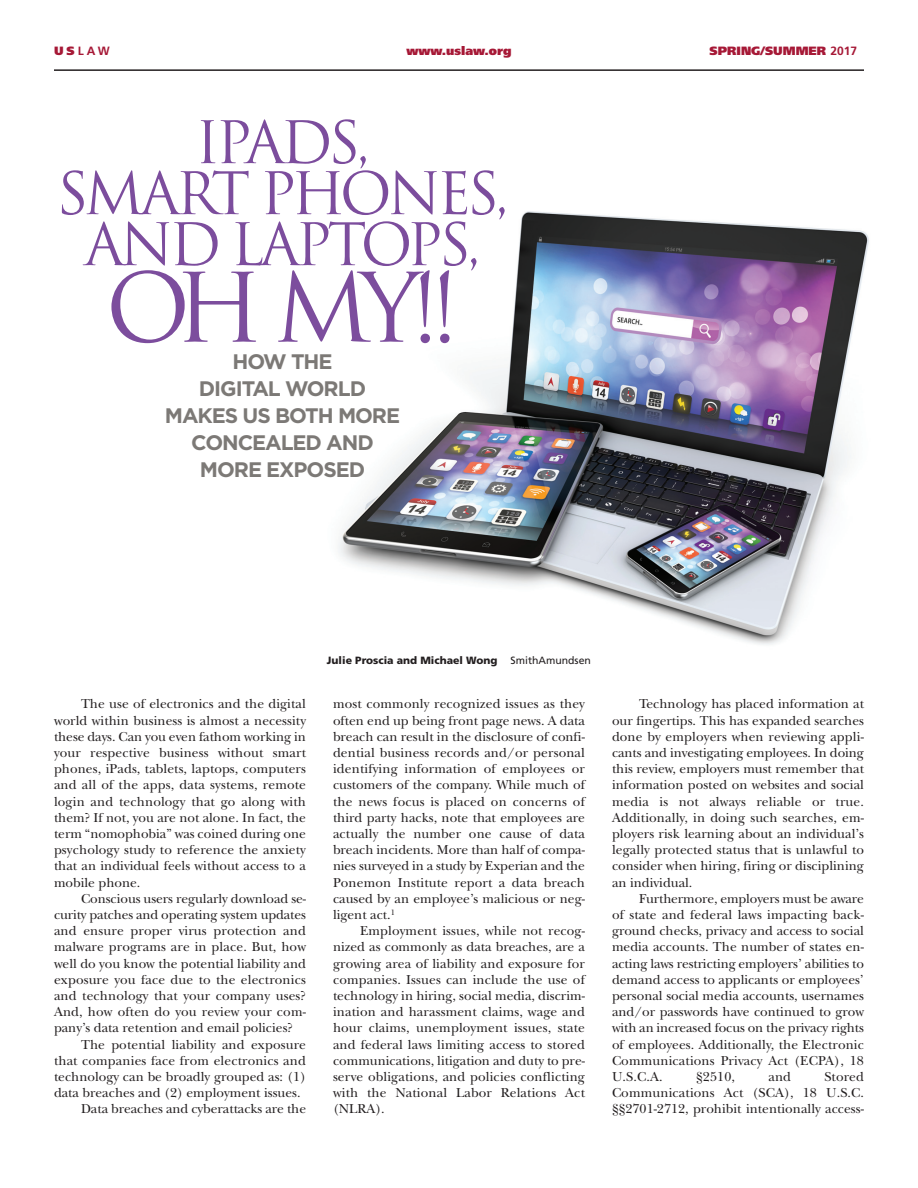
<style>
.page{position:relative;width:918px;height:1188px;background:#fff}
.page>*{position:absolute;margin:0;border:0;box-sizing:border-box;transform-origin:0 0}
.t1{font:93px "Trajan";color:#7c4d9d}
.t2{font:57px/51px "Trajan";letter-spacing:-.08em;color:#7c4d9d;text-align:center}
.t3{font:700 21px/27px "Gotham";letter-spacing:-.05em;color:#7c7976;text-align:center}
.t4{font:13.5px/16.2px "New Baskerville";color:#231f20;text-align:justify}
.t5{font:900 12px "Frutiger";color:#a61836}
.t6{font:700 12px "Frutiger";color:#a61836}
.t7{font:900 10.5px "Frutiger";color:#231f20}
.s1{font-weight:900}
.s2{font-weight:700}
.s3{font-weight:400}
</style>
<div class="page">
<img style="left:338px;top:211px;width:531px;height:434px">
<hr style="left:54px;top:69px;width:810px;height:2px;background:#231f20">
<p class="t6" style="left:54px;top:46px;width:57px"><span class="s1">US</span>LAW</p>
<p class="t5" style="left:406px;top:46px;width:107px">www.uslaw.org</p>
<p class="t5" style="left:709px;top:46px;width:149px">SPRING/SUMMER <span class="s2">2017</span></p>
<h2 class="t2" style="left:56px;top:118px;width:454px">IPADS,<br>SMART PHONES,<br>AND LAPTOPS,</h2>
<h1 class="t1" style="left:106px;top:255px;width:356px">OH MY!!</h1>
<h3 class="t3" style="left:165px;top:349px;width:237px">HOW THE<br>DIGITAL WORLD<br>MAKES US BOTH MORE<br>CONCEALED AND<br>MORE EXPOSED</h3>
<p class="t4" style="left:54px;top:698px;width:254px;text-indent:27px">The use of electronics and the digital world within business is almost a necessity these days. Can you even fathom working in your respective business without smart phones, iPads, tablets, laptops, computers and all of the apps, data systems, remote login and technology that go along with them? If not, you are not alone. In fact, the term “nomophobia” was coined during one psychology study to reference the anxiety that an individual feels without access to a mobile phone.</p>
<p class="t4" style="left:81px;top:892px;width:227px">Conscious users regularly download se-</p>
<p class="t4" style="left:54px;top:908px;width:254px">curity patches and operating system updates</p>
<p class="t4" style="left:54px;top:924px;width:253px">and ensure proper virus protection and</p>
<p class="t4" style="left:54px;top:941px;width:253px">malware programs are in place. But, how</p>
<p class="t4" style="left:54px;top:957px;width:254px">well do you know the potential liability and</p>
<p class="t4" style="left:54px;top:973px;width:253px">exposure you face due to the electronics</p>
<p class="t4" style="left:54px;top:989px;width:253px">and technology that your company uses?</p>
<p class="t4" style="left:54px;top:1005px;width:254px">And, how often do you review your com-</p>
<p class="t4" style="left:54px;top:1022px;width:240px">pany’s data retention and email policies?</p>
<p class="t4" style="left:81px;top:1038px;width:227px">The potential liability and exposure</p>
<p class="t4" style="left:54px;top:1054px;width:253px">that companies face from electronics and</p>
<p class="t4" style="left:54px;top:1070px;width:253px">technology can be broadly grouped as: (1)</p>
<p class="t4" style="left:54px;top:1086px;width:248px">data breaches and (2) employment issues.</p>
<p class="t4" style="left:81px;top:1103px;width:227px">Data breaches and cyberattacks are the</p>
<p class="t7" style="left:327px;top:656px;width:266px">Julie Proscia and Michael Wong <span class="s3">SmithAmundsen</span></p>
<p class="t4" style="left:333px;top:698px;width:254px">most commonly recognized issues as they often end up being front page news. A data breach can result in the disclosure of confi&shy;dential business records and/or personal identifying information of employees or customers of the company. While much of the news focus is placed on concerns of third party hacks, note that employees are actually the number one cause of data breach incidents. More than half of compa&shy;nies surveyed in a study by Experian and the Ponemon Institute report a data breach caused by an employee’s malicious or neg&shy;ligent act.<sup>1</sup></p>
<p class="t4" style="left:333px;top:924px;width:254px;text-indent:27px">Employment issues, while not recog&shy;nized as commonly as data breaches, are a growing area of liability and exposure for companies. Issues can include the use of technology in hiring, social media, discrim&shy;ination and harassment claims, wage and hour claims, unemployment issues, state and federal laws limiting access to stored communications, litigation and duty to pre&shy;serve obligations, and policies conflicting with the National Labor Relations Act (NLRA).</p>
<p class="t4" style="left:612px;top:698px;width:254px;text-indent:27px">Technology has placed information at our fingertips. This has expanded searches done by employers when reviewing appli&shy;cants and investigating employees. In doing this review, employers must remember that information posted on websites and social media is not always reliable or true.<br>Additionally, in doing such searches, em&shy;ployers risk learning about an individual’s legally protected status that is unlawful to consider when hiring, firing or disciplining an individual.</p>
<p class="t4" style="left:612px;top:892px;width:254px;text-indent:27px">Furthermore, employers must be aware of state and federal laws impacting back&shy;ground checks, privacy and access to social media accounts. The number of states en&shy;acting laws restricting employers’ abilities to demand access to applicants or employees’ personal social media accounts, usernames and/or passwords have continued to grow with an increased focus on the privacy rights of employees. Additionally, the Electronic Communications Privacy Act (ECPA), 18<br>U.S.C.A.</p>
<p class="t4" style="left:696px;top:1070px;width:41px">§2510,</p>
<p class="t4" style="left:768px;top:1070px;width:24px">and</p>
<p class="t4" style="left:612px;top:1070px;width:254px;text-indent:212px">Stored Communications Act (SCA), 18 U.S.C. §§2701-2712, prohibit intentionally access-</p>
</div>
